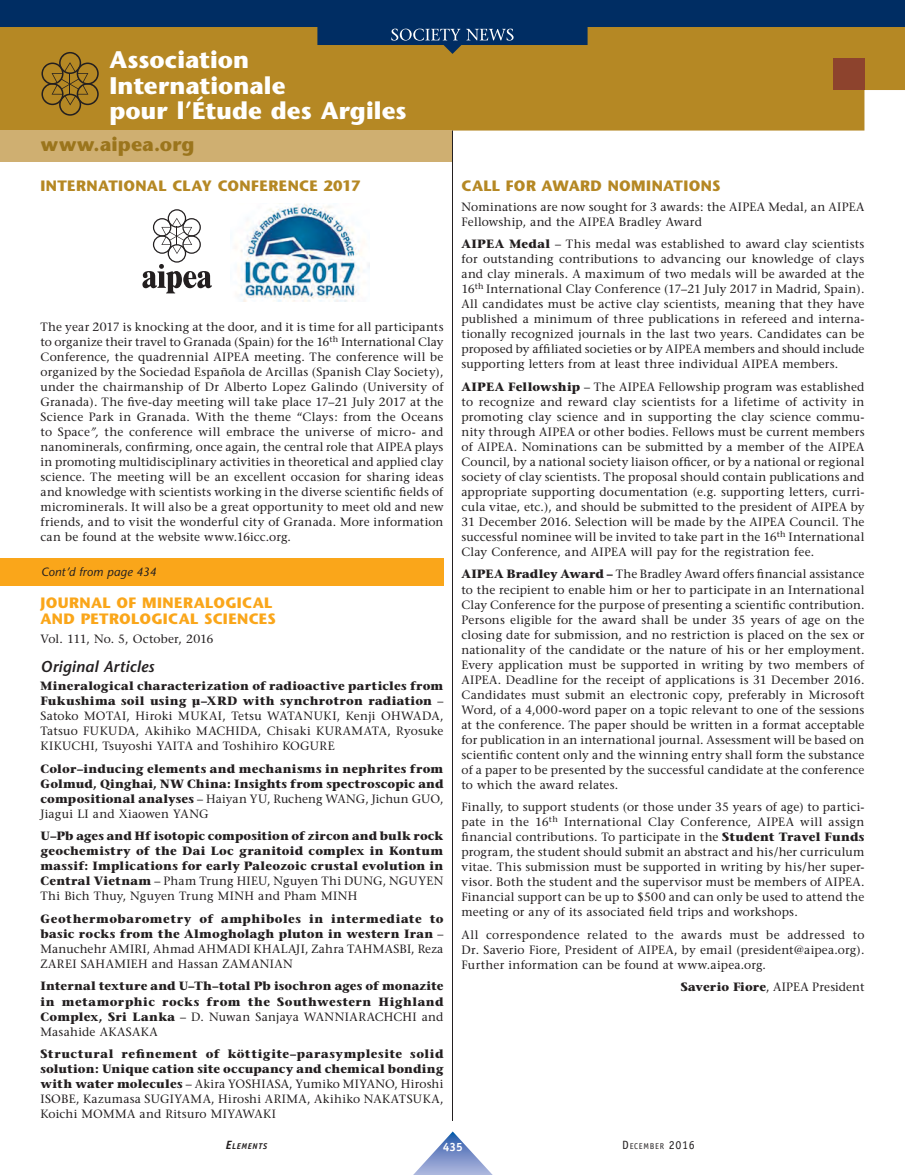
<style>
.page{position:relative;width:905px;height:1175px;background:#fff}
.page>*{position:absolute;margin:0;border:0;box-sizing:border-box;transform-origin:0 0}
.Titre_SocNews{font:700 24px/25.5px "Stone Sans";letter-spacing:.005em;color:#fff}
.Texte_courant{font:700 19.5px "Stone Sans";letter-spacing:.005em;color:#9b751c}
.NIVEAU_2{font:italic 600 15.75px "Stone Sans";letter-spacing:.005em;color:#231f20}
.NIVEAU_1{font:700 15px "Stone Sans";letter-spacing:.02em;color:#b58824}
.NIVEAU_1-2{font:700 15px/15.8px "Stone Sans";letter-spacing:.02em;color:#faa61a}
.Texte_courant-2{font:12px/15px "Stone Serif";letter-spacing:.015em;color:#231f20;text-align:justify}
.Texte_courant-3{font:700 12px/15px "Stone Serif";letter-spacing:.015em;color:#231f20;text-align:justify}
.Signature{font:12px "Stone Serif";letter-spacing:.01em;color:#231f20}
.Texte_courant-4{font:italic 12px "Stone Sans";letter-spacing:.015em;color:#231f20}
.t1{font:700 12px "Officina Sans";color:#fff}
.t2{font:8.4px "Officina Sans";letter-spacing:.085em;color:#231f20}
.t3{font:italic 700 8.4px "Officina Sans";letter-spacing:.08em;color:#231f20}
.s1{font-style:italic}
.s2{font-weight:700}
.s3{font-weight:400}
.s4{font-size:12px}
</style>
<div class="page">
<div style="left:0;top:558px;width:443px;height:27px;background:#faa61a"></div>
<img style="left:236px;top:203px;width:133px;height:98px">
<svg style="left:142px;top:209px;width:70px;height:84px"></svg>
<div style="left:0;top:54px;width:904px;height:76px;background:#b58824"></div>
<div style="left:832px;top:58px;width:32px;height:32px;background:#8d432d"></div>
<div style="left:0;top:130px;width:452px;height:32px;background:#cfaf71"></div>
<svg style="left:41px;top:54px;width:58px;height:66px"></svg>
<hr style="left:452px;top:130px;width:1px;height:990px;background:#231f20">
<svg style="left:0;top:0;width:904px;height:54px;fill:#002d63"></svg>
<svg style="left:391px;top:29px;width:122px;height:12px"></svg>
<svg style="left:414px;top:1131px;width:78px;height:43px"></svg>
<p class="Titre_SocNews" style="left:109px;top:47px;width:299px">Association<br>Internationale<br>pour l’Étude des Argiles</p>
<p class="Texte_courant" style="left:41px;top:133px;width:155px">www.aipea.org</p>
<p class="NIVEAU_1" style="left:40px;top:177px;width:321px">INTERNATIONAL CLAY CONFERENCE 2017</p>
<p class="Texte_courant-2" style="left:40px;top:319px;width:404px">The year 2017 is knocking at the door, and it is time for all participants to organize their travel to Granada (Spain) for the 16<sup>th</sup> International Clay Conference, the quadrennial AIPEA meeting. The conference will be organized by the Sociedad Española de Arcillas (Spanish Clay Society), under the chairmanship of Dr Alberto Lopez Galindo (University of Granada). The five-day meeting will take place 17–21 July 2017 at the Science Park in Granada. With the theme “Clays: from the Oceans to Space<span class="s1">”,</span> the conference will embrace the universe of micro- and nanominerals, confirming, once again, the central role that AIPEA plays in promoting multidisciplinary activities in theoretical and applied clay science. The meeting will be an excellent occasion for sharing ideas and knowledge with scientists working in the diverse scientific fields of microminerals. It will also be a great opportunity to meet old and new friends, and to visit the wonderful city of Granada. More information can be found at the website www.16icc.org.</p>
<p class="Texte_courant-4" style="left:41px;top:564px;width:117px">Cont’d from page 434</p>
<p class="NIVEAU_1-2" style="left:40px;top:594px;width:237px">JOURNAL OF MINERALOGICAL<br>AND PETROLOGICAL SCIENCES</p>
<p class="Texte_courant-2" style="left:40px;top:631px;width:174px">Vol. 111, No. 5, October, 2016</p>
<p class="NIVEAU_2" style="left:40px;top:657px;width:115px">Original Articles</p>
<p class="Texte_courant-2" style="left:40px;top:678px;width:404px"><span class="s2">Mineralogical characterization of radioactive particles from Fukushima soil using µ–XRD with synchrotron radiation</span> – Satoko MOTAI, Hiroki MUKAI, Tetsu WATANUKI, Kenji OHWADA, Tatsuo FUKUDA, Akihiko MACHIDA, Chisaki KURAMATA, Ryosuke KIKUCHI, Tsuyoshi YAITA and Toshihiro KOGURE</p>
<p class="Texte_courant-3" style="left:40px;top:761px;width:404px">Color–inducing elements and mechanisms in nephrites from Golmud, Qinghai, NW China: Insights from spectroscopic and compositional analyses <span class="s3">– Haiyan YU, Rucheng WANG, Jichun GUO, Jiagui LI and Xiaowen YANG</span></p>
<p class="Texte_courant-3" style="left:40px;top:828px;width:404px">U–Pb ages and Hf isotopic composition of zircon and bulk rock geochemistry of the Dai Loc granitoid complex in Kontum massif: Implications for early Paleozoic crustal evolution in Central Vietnam <span class="s3">– Pham Trung HIEU, Nguyen Thi DUNG, NGUYEN Thi Bich Thuy, Nguyen Trung MINH and Pham MINH</span></p>
<p class="Texte_courant-3" style="left:40px;top:911px;width:404px">Geothermobarometry of amphiboles in intermediate to basic rocks from the Almogholagh pluton in western Iran <span class="s3">– Manuchehr AMIRI, Ahmad AHMADI KHALAJI, Zahra TAHMASBI, Reza ZAREI SAHAMIEH and Hassan ZAMANIAN</span></p>
<p class="Texte_courant-3" style="left:40px;top:978px;width:404px">Internal texture and U–Th–total Pb isochron ages of monazite in metamorphic rocks from the Southwestern Highland Complex, Sri Lanka <span class="s3">– D. Nuwan Sanjaya WANNIARACHCHI and Masahide AKASAKA</span></p>
<p class="Texte_courant-3" style="left:40px;top:1046px;width:404px">Structural refinement of köttigite–parasymplesite solid solution: Unique cation site occupancy and chemical bonding with water molecules <span class="s3">– Akira YOSHIASA, Yumiko MIYANO, Hiroshi ISOBE, Kazumasa SUGIYAMA, Hiroshi ARIMA, Akihiko NAKATSUKA, Koichi MOMMA and Ritsuro MIYAWAKI</span></p>
<p class="NIVEAU_1" style="left:461px;top:177px;width:260px">CALL FOR AWARD NOMINATIONS</p>
<p class="Texte_courant-2" style="left:461px;top:199px;width:404px">Nominations are now sought for 3 awards: the AIPEA Medal, an AIPEA<br>Fellowship, and the AIPEA Bradley Award</p>
<p class="Texte_courant-2" style="left:461px;top:237px;width:404px"><span class="s2">AIPEA Medal</span> – This medal was established to award clay scientists for outstanding contributions to advancing our knowledge of clays and clay minerals. A maximum of two medals will be awarded at the 16<sup>th</sup> International Clay Conference (17–21 July 2017 in Madrid, Spain).<br>All candidates must be active clay scientists, meaning that they have published a minimum of three publications in refereed and interna&shy;tionally recognized journals in the last two years. Candidates can be proposed by affiliated societies or by AIPEA members and should include supporting letters from at least three individual AIPEA members.</p>
<p class="Texte_courant-2" style="left:461px;top:379px;width:404px"><span class="s2">AIPEA Fellowship</span> – The AIPEA Fellowship program was established to recognize and reward clay scientists for a lifetime of activity in promoting clay science and in supporting the clay science commu&shy;nity through AIPEA or other bodies. Fellows must be current members of AIPEA. Nominations can be submitted by a member of the AIPEA Council, by a national society liaison officer, or by a national or regional society of clay scientists. The proposal should contain publications and appropriate supporting documentation (e.g. supporting letters, curri&shy;cula vitae, etc.), and should be submitted to the president of AIPEA by 31 December 2016. Selection will be made by the AIPEA Council. The successful nominee will be invited to take part in the 16<sup>th</sup> International Clay Conference, and AIPEA will pay for the registration fee.</p>
<p class="Texte_courant-2" style="left:461px;top:567px;width:404px"><span class="s2">AIPEA Bradley Award –</span> The Bradley Award offers financial assistance to the recipient to enable him or her to participate in an International Clay Conference for the purpose of presenting a scientific contribution.<br>Persons eligible for the award shall be under 35 years of age on the closing date for submission, and no restriction is placed on the sex or nationality of the candidate or the nature of his or her employment.<br>Every application must be supported in writing by two members of AIPEA. Deadline for the receipt of applications is 31 December 2016.<br>Candidates must submit an electronic copy, preferably in Microsoft Word, of a 4,000-word paper on a topic relevant to one of the sessions at the conference. The paper should be written in a format acceptable for publication in an international journal. Assessment will be based on scientific content only and the winning entry shall form the substance of a paper to be presented by the successful candidate at the conference to which the award relates.</p>
<p class="Texte_courant-2" style="left:461px;top:799px;width:404px">Finally, to support students (or those under 35 years of age) to partici&shy;pate in the 16<sup>th</sup> International Clay Conference, AIPEA will assign financial contributions. To participate in the <span class="s2">Student Travel Funds </span>program, the student should submit an abstract and his/her curriculum vitae. This submission must be supported in writing by his/her super&shy;visor. Both the student and the supervisor must be members of AIPEA.<br>Financial support can be up to $500 and can only be used to attend the meeting or any of its associated field trips and workshops.</p>
<p class="Texte_courant-2" style="left:461px;top:927px;width:404px">All correspondence related to the awards must be addressed to Dr. Saverio Fiore, President of AIPEA, by email (president@aipea.org).<br>Further information can be found at www.aipea.org.</p>
<p class="Signature" style="left:681px;top:979px;width:185px"><span class="s2">Saverio Fiore</span>, AIPEA President</p>
<p class="t3" style="left:226px;top:1141px;width:43px"><span class="s4">E</span>LEMENTS</p>
<p class="t1" style="left:443px;top:1139px;width:22px">435</p>
<p class="t2" style="left:622px;top:1141px;width:74px"><span class="s4">D</span>ECEMBER <span class="s4">2016</span></p>
</div>
